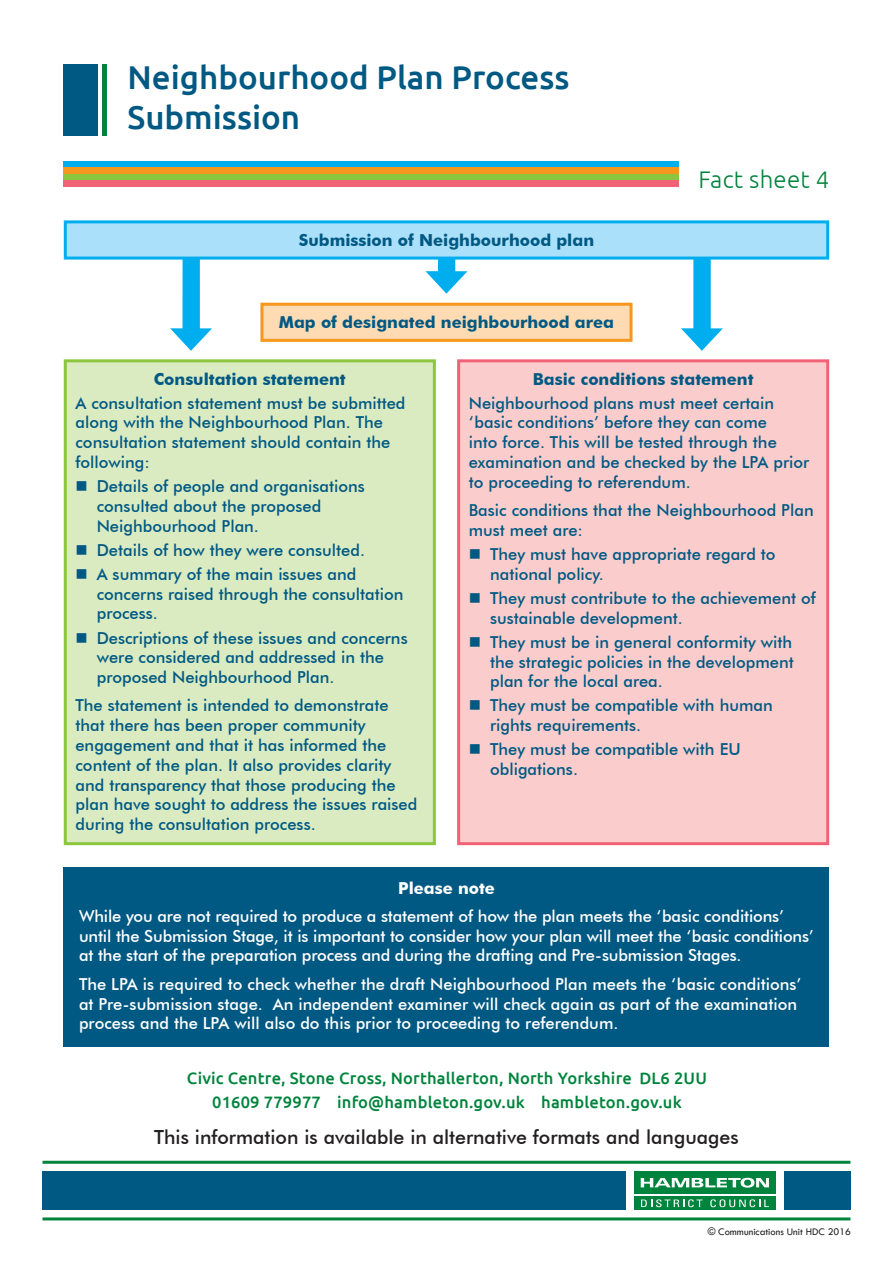
<style>
.page{position:relative;width:893px;height:1263px;background:#fff}
.page>*{position:absolute;margin:0;border:0;box-sizing:border-box;transform-origin:0 0}
.t1{font:500 33px "Ubuntu";color:#005983}
.t2{font:300 24px "Ubuntu";letter-spacing:.01em;color:#00843d}
.t3{font:500 19.5px "Futura BT";color:#231f20}
.List_Paragraph{font:500 16.5px/19.8px "Futura BT";color:#005983}
.t4{font:500 16.5px/19.8px "Futura BT";letter-spacing:-.01em;color:#fff}
.t5{font:700 16.5px "Futura BT";color:#005983}
.t6{font:500 16.5px/24px "Ubuntu";letter-spacing:.01em;color:#00843d;text-align:center}
.t7{font:700 16.5px "Futura BT";color:#fff}
.t8{font:500 10.5px "Tw Cen";color:#231f20}
</style>
<div class="page">
<div style="left:64px;top:359px;width:372px;height:486px;background:#daeac1;border:3px solid #8bc63e"></div>
<div style="left:457px;top:359px;width:372px;height:486px;background:#facdcc;border:3px solid #f06377"></div>
<svg style="left:170px;top:260px;width:42px;height:91px"></svg>
<svg style="left:681px;top:260px;width:42px;height:91px"></svg>
<div style="left:64px;top:867px;width:765px;height:180px;background:#005983"></div>
<div style="left:64px;top:220px;width:765px;height:40px;background:#aae0f9;border:3px solid #00aeef"></div>
<div style="left:260px;top:303px;width:372px;height:39px;background:#fedbb3;border:3px solid #f7971d"></div>
<div style="left:43px;top:1171px;width:583px;height:39px;background:#005983"></div>
<div style="left:784px;top:1171px;width:66px;height:39px;background:#005983"></div>
<hr style="left:43px;top:1161px;width:807px;height:3px;background:#00843d">
<hr style="left:43px;top:1217px;width:807px;height:3px;background:#00843d">
<div style="left:634px;top:1171px;width:142px;height:23px;background:#00843d"></div>
<div style="left:634px;top:1197px;width:142px;height:13px;background:#00843d"></div>
<svg style="left:641px;top:1178px;width:128px;height:9px"></svg>
<svg style="left:641px;top:1199px;width:62px;height:8px"></svg>
<svg style="left:710px;top:1199px;width:59px;height:8px"></svg>
<div style="left:64px;top:64px;width:34px;height:71px;background:#005983"></div>
<hr style="left:102px;top:64px;width:4px;height:71px;background:#00843d">
<div style="left:64px;top:161px;width:615px;height:6px;background:#00aeef"></div>
<div style="left:64px;top:174px;width:615px;height:6px;background:#8bc63e"></div>
<div style="left:64px;top:180px;width:615px;height:6px;background:#f06377"></div>
<div style="left:64px;top:167px;width:615px;height:7px;background:#f7971d"></div>
<svg style="left:425px;top:258px;width:42px;height:36px"></svg>
<p class="t1" style="left:128px;top:57px;width:444px">Neighbourhood Plan Process</p>
<p class="t1" style="left:128px;top:96px;width:174px">Submission</p>
<p class="t5" style="left:299px;top:230px;width:297px">Submission of Neighbourhood plan</p>
<p class="t5" style="left:279px;top:312px;width:337px">Map of designated neighbourhood area</p>
<p class="t2" style="left:698px;top:165px;width:132px">Fact sheet 4</p>
<p class="t5" style="left:154px;top:369px;width:193px">Consultation statement</p>
<p class="List_Paragraph" style="left:75px;top:393px;width:332px">A consultation statement must be submitted along with the Neighbourhood Plan. The consultation statement should contain the following:</p>
<p class="List_Paragraph" style="left:97px;top:476px;width:270px;text-indent:-21px">■ Details of people and organisations consulted about the proposed<br>Neighbourhood Plan.</p>
<p class="List_Paragraph" style="left:75px;top:540px;width:291px">■ Details of how they were consulted.</p>
<p class="List_Paragraph" style="left:97px;top:564px;width:308px;text-indent:-21px">■ A summary of the main issues and concerns raised through the consultation process.</p>
<p class="List_Paragraph" style="left:97px;top:628px;width:312px;text-indent:-21px">■ Descriptions of these issues and concerns were considered and addressed in the proposed Neighbourhood Plan.</p>
<p class="List_Paragraph" style="left:75px;top:695px;width:343px">The statement is intended to demonstrate that there has been proper community engagement and that it has informed the content of the plan. It also provides clarity and transparency that those producing the plan have sought to address the issues raised during the consultation process.</p>
<p class="t5" style="left:533px;top:369px;width:222px">Basic conditions statement</p>
<p class="List_Paragraph" style="left:469px;top:393px;width:342px">Neighbourhood plans must meet certain ‘basic conditions’ before they can come<br>into force. This will be tested through the examination and be checked by the LPA prior to proceeding to referendum.</p>
<p class="List_Paragraph" style="left:469px;top:500px;width:346px">Basic conditions that the Neighbourhood Plan must meet are:</p>
<p class="List_Paragraph" style="left:490px;top:544px;width:287px;text-indent:-21px">■ They must have appropriate regard to national policy.</p>
<p class="List_Paragraph" style="left:490px;top:588px;width:327px;text-indent:-21px">■ They must contribute to the achievement of sustainable development.</p>
<p class="List_Paragraph" style="left:490px;top:632px;width:305px;text-align:justify;text-indent:-21px">■ They must be in general conformity with the strategic policies in the development plan for the local area.</p>
<p class="List_Paragraph" style="left:490px;top:695px;width:284px;text-indent:-21px">■ They must be compatible with human rights requirements.</p>
<p class="List_Paragraph" style="left:490px;top:739px;width:252px;text-indent:-21px">■ They must be compatible with EU obligations.</p>
<p class="t7" style="left:398px;top:878px;width:98px">Please note</p>
<p class="t4" style="left:79px;top:906px;width:736px">While you are not required to produce a statement of how the plan meets the ‘basic conditions’ until the Submission Stage, it is important to consider how your plan will meet the ‘basic conditions’ at the start of the preparation process and during the drafting and Pre-submission Stages.</p>
<p class="t4" style="left:79px;top:974px;width:724px">The LPA is required to check whether the draft Neighbourhood Plan meets the ‘basic conditions’ at Pre-submission stage. An independent examiner will check again as part of the examination process and the LPA will also do this prior to proceeding to referendum.</p>
<p class="t6" style="left:187px;top:1066px;width:521px">Civic Centre, Stone Cross, Northallerton, North Yorkshire DL6 2UU<br>01609 779977 info@hambleton.gov.uk hambleton.gov.uk</p>
<p class="t3" style="left:154px;top:1125px;width:586px">This information is available in alternative formats and languages</p>
<p class="t8" style="left:708px;top:1225px;width:145px">© Communications Unit HDC 2016</p>
</div>
